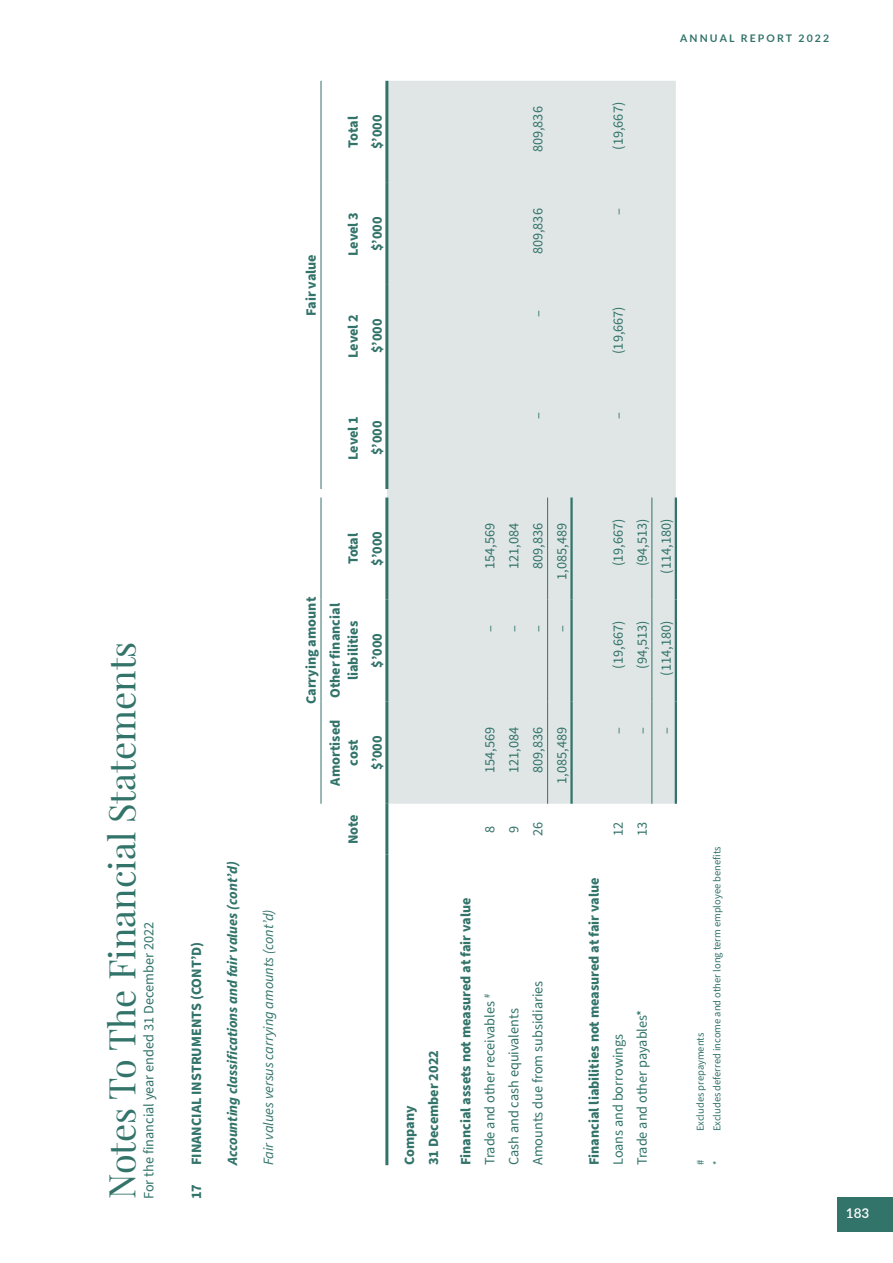
<style>
.page{position:relative;width:893px;height:1263px;background:#fff}
.page>*{position:absolute;margin:0;border:0;box-sizing:border-box;transform-origin:0 0}
.t1{font:36px "Playfair Display";color:#32736a}
.t2{font:14.25px "Source Sans Pro";color:#32736a}
.t3{font:700 14.25px/18px "Source Sans Pro";color:#32736a;text-align:center}
.t4{font:italic 700 14.25px "Source Sans Pro";color:#32736a}
.t5{font:italic 14.25px "Source Sans Pro";color:#32736a}
.t6{font:600 13.5px "Lato";color:#fff}
.t7{font:10.5px "Source Sans Pro";color:#32736a}
.t8{font:700 10.5px "Lato";letter-spacing:.2em;color:#32736a}
.s1{font-weight:400}
</style>
<div class="page">
<div style="left:838px;top:1197px;width:55px;height:34px;background:#32736a"></div>
<div style="left:387px;top:81px;width:289px;height:723px;background:#e0e6e6"></div>
<hr style="left:385px;top:855px;width:3px;height:310px;background:#32736a">
<hr style="left:385px;top:804px;width:3px;height:51px;background:#32736a">
<hr style="left:385px;top:702px;width:3px;height:102px;background:#32736a">
<hr style="left:385px;top:600px;width:3px;height:102px;background:#32736a">
<hr style="left:385px;top:497px;width:3px;height:103px;background:#32736a">
<hr style="left:385px;top:387px;width:3px;height:102px;background:#32736a">
<hr style="left:385px;top:285px;width:3px;height:102px;background:#32736a">
<hr style="left:385px;top:183px;width:3px;height:102px;background:#32736a">
<hr style="left:385px;top:81px;width:3px;height:102px;background:#32736a">
<hr style="left:321px;top:702px;width:1px;height:102px;background:#32736a">
<hr style="left:321px;top:600px;width:1px;height:102px;background:#32736a">
<hr style="left:321px;top:497px;width:1px;height:103px;background:#32736a">
<hr style="left:321px;top:387px;width:1px;height:102px;background:#32736a">
<hr style="left:321px;top:285px;width:1px;height:102px;background:#32736a">
<hr style="left:321px;top:183px;width:1px;height:102px;background:#32736a">
<hr style="left:321px;top:81px;width:1px;height:102px;background:#32736a">
<hr style="left:675px;top:702px;width:2px;height:102px;background:#32736a">
<hr style="left:675px;top:600px;width:2px;height:102px;background:#32736a">
<hr style="left:675px;top:497px;width:2px;height:103px;background:#32736a">
<hr style="left:651px;top:702px;width:1px;height:102px;background:#32736a">
<hr style="left:651px;top:600px;width:1px;height:102px;background:#32736a">
<hr style="left:651px;top:497px;width:1px;height:103px;background:#32736a">
<hr style="left:547px;top:702px;width:1px;height:102px;background:#32736a">
<hr style="left:547px;top:600px;width:1px;height:102px;background:#32736a">
<hr style="left:547px;top:497px;width:1px;height:103px;background:#32736a">
<hr style="left:570px;top:702px;width:3px;height:102px;background:#32736a">
<hr style="left:570px;top:600px;width:3px;height:102px;background:#32736a">
<hr style="left:570px;top:497px;width:3px;height:103px;background:#32736a">
<h1 class="t1" style="left:94px;top:1199px;width:559px;rotate:-90deg">Notes To The Financial Statements</h1>
<p class="t2" style="left:139px;top:1199px;width:279px;rotate:-90deg">For the financial year ended 31 December 2022</p>
<p class="t3" style="left:188px;top:1165px;width:225px;rotate:-90deg">FINANCIAL INSTRUMENTS (CONT’D)</p>
<p class="t3" style="left:188px;top:1199px;width:17px;rotate:-90deg">17</p>
<p class="t4" style="left:223px;top:1165px;width:305px;rotate:-90deg">Accounting classifications and fair values (cont’d)</p>
<p class="t5" style="left:259px;top:1165px;width:258px;rotate:-90deg">Fair values versus carrying amounts (cont’d)</p>
<p class="t3" style="left:303px;top:316px;width:63px;rotate:-90deg">Fair value</p>
<p class="t3" style="left:344px;top:148px;width:33px;rotate:-90deg">Total</p>
<p class="t3" style="left:368px;top:149px;width:36px;rotate:-90deg">$’000</p>
<p class="t3" style="left:344px;top:256px;width:45px;rotate:-90deg">Level 3</p>
<p class="t3" style="left:368px;top:251px;width:36px;rotate:-90deg">$’000</p>
<p class="t3" style="left:344px;top:358px;width:45px;rotate:-90deg">Level 2</p>
<p class="t3" style="left:368px;top:353px;width:36px;rotate:-90deg">$’000</p>
<p class="t3" style="left:344px;top:460px;width:45px;rotate:-90deg">Level 1</p>
<p class="t3" style="left:368px;top:455px;width:36px;rotate:-90deg">$’000</p>
<p class="t8" style="left:680px;top:31px;width:150px">ANNUAL REPORT 2022</p>
<p class="t2" style="left:528px;top:152px;width:48px;rotate:-90deg">809,836</p>
<p class="t2" style="left:609px;top:150px;width:49px;rotate:-90deg">(19,667)</p>
<p class="t2" style="left:528px;top:254px;width:48px;rotate:-90deg">809,836</p>
<p class="t2" style="left:609px;top:215px;width:8px;rotate:-90deg">–</p>
<p class="t2" style="left:528px;top:317px;width:8px;rotate:-90deg">–</p>
<p class="t2" style="left:609px;top:354px;width:49px;rotate:-90deg">(19,667)</p>
<p class="t2" style="left:528px;top:419px;width:8px;rotate:-90deg">–</p>
<p class="t2" style="left:609px;top:419px;width:8px;rotate:-90deg">–</p>
<p class="t3" style="left:344px;top:564px;width:33px;rotate:-90deg">Total</p>
<p class="t3" style="left:303px;top:704px;width:109px;rotate:-90deg">Carrying amount</p>
<p class="t3" style="left:326px;top:698px;width:96px;rotate:-90deg">Other financial liabilities</p>
<p class="t3" style="left:326px;top:785px;width:67px;rotate:-90deg">Amortised cost</p>
<p class="t3" style="left:344px;top:844px;width:31px;rotate:-90deg">Note</p>
<p class="t3" style="left:368px;top:566px;width:36px;rotate:-90deg">$’000</p>
<p class="t3" style="left:368px;top:668px;width:36px;rotate:-90deg">$’000</p>
<p class="t3" style="left:368px;top:770px;width:36px;rotate:-90deg">$’000</p>
<p class="t3" style="left:398px;top:1165px;width:117px;line-height:24px;text-align:left;rotate:-90deg">Company<br>31 December 2022</p>
<p class="t2" style="left:480px;top:569px;width:48px;rotate:-90deg">154,569</p>
<p class="t2" style="left:504px;top:569px;width:48px;rotate:-90deg">121,084</p>
<p class="t2" style="left:528px;top:569px;width:48px;rotate:-90deg">809,836</p>
<p class="t2" style="left:552px;top:580px;width:58px;rotate:-90deg">1,085,489</p>
<p class="t2" style="left:480px;top:632px;width:8px;rotate:-90deg">–</p>
<p class="t2" style="left:504px;top:632px;width:8px;rotate:-90deg">–</p>
<p class="t2" style="left:528px;top:632px;width:8px;rotate:-90deg">–</p>
<p class="t2" style="left:552px;top:632px;width:8px;rotate:-90deg">–</p>
<p class="t2" style="left:609px;top:566px;width:49px;rotate:-90deg">(19,667)</p>
<p class="t2" style="left:632px;top:566px;width:49px;rotate:-90deg">(94,513)</p>
<p class="t2" style="left:656px;top:573px;width:56px;rotate:-90deg">(114,180)</p>
<p class="t2" style="left:609px;top:668px;width:49px;rotate:-90deg">(19,667)</p>
<p class="t2" style="left:632px;top:668px;width:49px;rotate:-90deg">(94,513)</p>
<p class="t2" style="left:656px;top:676px;width:56px;rotate:-90deg">(114,180)</p>
<p class="t2" style="left:480px;top:773px;width:48px;rotate:-90deg">154,569</p>
<p class="t2" style="left:504px;top:773px;width:48px;rotate:-90deg">121,084</p>
<p class="t2" style="left:528px;top:773px;width:48px;rotate:-90deg">809,836</p>
<p class="t2" style="left:552px;top:784px;width:58px;rotate:-90deg">1,085,489</p>
<p class="t2" style="left:480px;top:833px;width:9px;rotate:-90deg">8</p>
<p class="t2" style="left:504px;top:833px;width:9px;rotate:-90deg">9</p>
<p class="t2" style="left:528px;top:836px;width:16px;rotate:-90deg">26</p>
<p class="t3" style="left:454px;top:1165px;width:269px;line-height:24px;text-align:left;rotate:-90deg">Financial assets not measured at fair value<br><span class="s1">Trade and other receivables</span> <sup>#</sup></p>
<p class="t2" style="left:504px;top:1165px;width:158px;rotate:-90deg">Cash and cash equivalents</p>
<p class="t2" style="left:528px;top:1165px;width:186px;rotate:-90deg">Amounts due from subsidiaries</p>
<p class="t2" style="left:609px;top:734px;width:8px;rotate:-90deg">–</p>
<p class="t2" style="left:632px;top:734px;width:8px;rotate:-90deg">–</p>
<p class="t2" style="left:656px;top:734px;width:8px;rotate:-90deg">–</p>
<p class="t2" style="left:609px;top:836px;width:16px;rotate:-90deg">12</p>
<p class="t2" style="left:632px;top:836px;width:16px;rotate:-90deg">13</p>
<p class="t3" style="left:585px;top:1165px;width:289px;rotate:-90deg">Financial liabilities not measured at fair value</p>
<p class="t2" style="left:609px;top:1165px;width:133px;rotate:-90deg">Loans and borrowings</p>
<p class="t2" style="left:632px;top:1165px;width:157px;rotate:-90deg">Trade and other payables*</p>
<p class="t7" style="left:710px;top:1131px;width:286px;rotate:-90deg">Excludes deferred income and other long term employee benefits</p>
<p class="t7" style="left:693px;top:1131px;width:100px;rotate:-90deg">Excludes prepayments</p>
<p class="t7" style="left:693px;top:1165px;width:7px;rotate:-90deg">#</p>
<p class="t7" style="left:710px;top:1165px;width:6px;rotate:-90deg">*</p>
<p class="t6" style="left:846px;top:1203px;width:25px">183</p>
</div>
